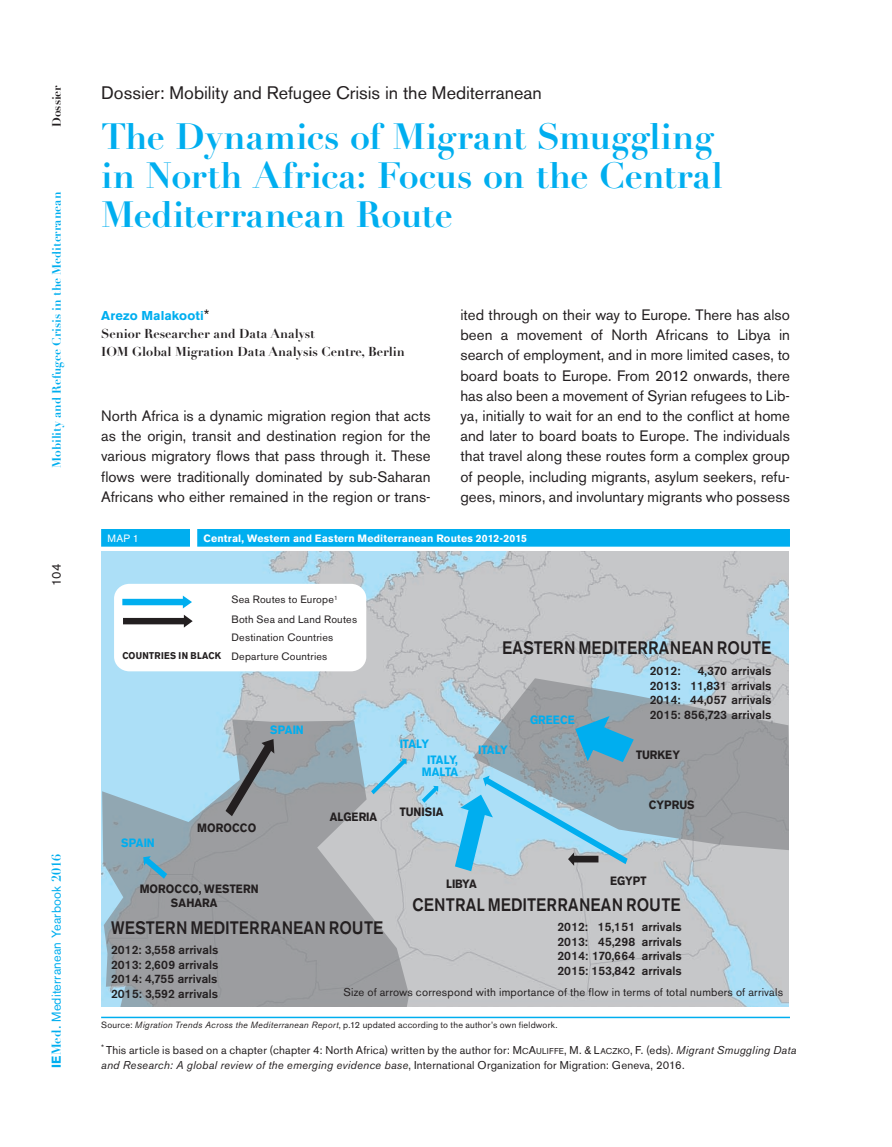
<style>
.page{position:relative;width:892px;height:1147px;background:#fff}
.page>*{position:absolute;margin:0;border:0;box-sizing:border-box;transform-origin:0 0}
.t1{font:700 36px/39px "Didot LT Std";letter-spacing:-.005em;color:#00aeef}
.t2{font:500 18px "Akzidenz Grotesk BE";letter-spacing:.01em;color:#231f20;scale:.9 1}
.t3{font:18px "Akzidenz Grotesk BE";color:#231f20}
.t4{font:15px/20.1px "Akzidenz Grotesk BE";letter-spacing:.005em;color:#231f20;text-align:justify}
.t5{font:700 12.75px/18px "Didot LT Std";color:#231f20}
.t6{font:12.75px "Akzidenz Grotesk BE";letter-spacing:.015em;color:#00aeef}
.t7{font:700 12.75px "Akzidenz Grotesk BE";letter-spacing:.01em;color:#00aeef}
.t8{font:12.75px "Akzidenz Grotesk BE";color:#231f20}
.t9{font:500 12.15px/14.5px "Akzidenz Grotesk BE";color:#231f20;text-align:justify}
.t10{font:700 12px/14.2px "Akzidenz Grotesk BE";letter-spacing:.01em;color:#231f20;scale:.9 1}
.t11{font:700 12px "Didot LT Std";letter-spacing:.005em;color:#00aeef}
.t12{font:700 12px/12.1px "Akzidenz Grotesk BE";letter-spacing:-.015em;color:#00aeef;text-align:center;scale:.9 1}
.t13{font:700 12px "Didot LT Std";letter-spacing:-.005em;color:#231f20}
.t14{font:11.25px/15px "Akzidenz Grotesk BE";letter-spacing:.02em;color:#231f20}
.t15{font:10.65px/19.6px "Akzidenz Grotesk BE";letter-spacing:.02em;color:#231f20}
.t16{font:700 10.5px "Akzidenz Grotesk BE";letter-spacing:.015em;color:#fff}
.t17{font:10.5px "Akzidenz Grotesk BE";color:#fff}
.t18{font:9px "Akzidenz Grotesk BE";letter-spacing:.025em;color:#231f20}
.s1{font-weight:700}
.s2{font-family:"Didot LT Std";font-weight:700}
.s3{font-weight:400;font-size:15px;color:#231f20}
.s4{font-weight:700;font-size:9.75px}
.s5{font-style:italic}
.s6{font-style:inherit}
.s7{font-size:8.4px}
</style>
<div class="page">
<hr style="left:101px;top:1016px;width:689px;height:2px;background:#00aeef">
<div style="left:101px;top:529px;width:689px;height:17px;background:#00aeef"></div>
<div style="left:190px;top:529px;width:7px;height:17px;background:#fff"></div>
<img style="left:101px;top:552px;width:687px;height:454px">
<svg style="left:473px;top:678px;width:315px;height:172px;background:#a0a9af"></svg>
<svg style="left:102px;top:719px;width:307px;height:287px;background:#a1aeb5"></svg>
<svg style="left:371px;top:758px;width:36px;height:36px"></svg>
<svg style="left:143px;top:856px;width:24px;height:22px"></svg>
<svg style="left:422px;top:785px;width:16px;height:17px"></svg>
<svg style="left:575px;top:716px;width:59px;height:46px;background:#47a6ca"></svg>
<svg style="left:455px;top:775px;width:173px;height:96px;background:#90c4da"></svg>
<div style="left:114px;top:584px;width:252px;height:87px;background:#fff;border-radius:15px"></div>
<svg style="left:226px;top:739px;width:48px;height:77px;background:#858e94"></svg>
<svg style="left:123px;top:615px;width:70px;height:12px"></svg>
<svg style="left:122px;top:595px;width:70px;height:13px"></svg>
<p class="t13" style="left:49px;top:127px;width:43px;rotate:-90deg">Dossier</p>
<p class="t11" style="left:49px;top:468px;width:277px;rotate:-90deg">Mobility and Refugee Crisis in the Mediterranean</p>
<p class="t8" style="left:49px;top:586px;width:24px;rotate:-90deg">104</p>
<p class="t6" style="left:49px;top:1068px;width:215px;rotate:-90deg"><span class="s1">IE</span><span class="s2">Med.</span> Mediterranean Yearbook <span class="s2">2016</span></p>
<p class="t3" style="left:101px;top:82px;width:442px">Dossier: Mobility and Refugee Crisis in the Mediterranean</p>
<h1 class="t1" style="left:101px;top:117px;width:623px">The Dynamics of Migrant Smuggling in North Africa: Focus on the Central<br>Mediterranean Route</h1>
<p class="t7" style="left:101px;top:308px;width:110px">Arezo Malakooti<span class="s3">*</span></p>
<p class="t5" style="left:101px;top:325px;width:305px">Senior Researcher and Data Analyst<br>IOM Global Migration Data Analysis Centre, Berlin</p>
<p class="t4" style="left:101px;top:405px;width:331px">North Africa is a dynamic migration region that acts as the origin, transit and destination region for the various migratory flows that pass through it. These flows were traditionally dominated by sub-Saharan Africans who either remained in the region or trans-</p>
<p class="t4" style="left:460px;top:305px;width:331px">ited through on their way to Europe. There has also been a movement of North Africans to Libya in search of employment, and in more limited cases, to board boats to Europe. From 2012 onwards, there has also been a movement of Syrian refugees to Lib&shy;ya, initially to wait for an end to the conflict at home and later to board boats to Europe. The individuals that travel along these routes form a complex group of people, including migrants, asylum seekers, refu&shy;gees, minors, and involuntary migrants who possess</p>
<p class="t17" style="left:108px;top:532px;width:33px">MAP 1</p>
<p class="t16" style="left:204px;top:532px;width:325px">Central, Western and Eastern Mediterranean Routes 2012-2015</p>
<p class="t15" style="left:231px;top:589px;width:127px">Sea Routes to Europe<sup>1<br></sup>Both Sea and Land Routes</p>
<p class="t15" style="left:122px;top:627px;width:212px;line-height:19px;text-indent:109px">Destination Countries<br><span class="s4">COUNTRIES IN BLACK</span> Departure Countries</p>
<p class="t12" style="left:270px;top:723px;width:39px">SPAIN</p>
<p class="t12" style="left:121px;top:837px;width:39px">SPAIN</p>
<p class="t10" style="left:197px;top:821px;width:67px">MOROCCO</p>
<p class="t10" style="left:171px;top:881px;width:99px;text-indent:-31px">MOROCCO, WESTERN<br>SAHARA</p>
<p class="t10" style="left:330px;top:810px;width:54px">ALGERIA</p>
<p class="t2" style="left:502px;top:636px;width:301px">EASTERN MEDITERRANEAN ROUTE</p>
<p class="t12" style="left:400px;top:738px;width:34px">ITALY</p>
<p class="t12" style="left:422px;top:754px;width:42px">ITALY,<br>MALTA</p>
<p class="t10" style="left:400px;top:805px;width:50px">TUNISIA</p>
<p class="t12" style="left:478px;top:744px;width:34px">ITALY</p>
<p class="t12" style="left:530px;top:714px;width:51px">GREECE</p>
<p class="t9" style="left:650px;top:663px;width:123px;text-indent:48px">4,370 arrivals 2013: 11,831 arrivals 2014: 44,057 arrivals 2015: 856,723 arrivals</p>
<p class="t9" style="left:650px;top:663px;width:32px">2012:</p>
<p class="t10" style="left:636px;top:747px;width:50px">TURKEY</p>
<p class="t10" style="left:649px;top:797px;width:52px">CYPRUS</p>
<p class="t10" style="left:446px;top:876px;width:36px">LIBYA</p>
<p class="t10" style="left:610px;top:873px;width:42px">EGYPT</p>
<p class="t2" style="left:413px;top:893px;width:299px">CENTRAL MEDITERRANEAN ROUTE</p>
<p class="t2" style="left:111px;top:917px;width:304px">WESTERN MEDITERRANEAN ROUTE</p>
<p class="t9" style="left:557px;top:919px;width:126px">2012: 15,151 arrivals 2013: 45,298 arrivals 2014: 170,664 arrivals 2015: 153,842 arrivals</p>
<p class="t9" style="left:111px;top:942px;width:109px">2012: 3,558 arrivals 2013: 2,609 arrivals 2014: 4,755 arrivals 2015: 3,592 arrivals</p>
<p class="t18" style="left:101px;top:1019px;width:458px">Source: <span class="s5">Migration Trends Across the Mediterranean Report</span>, p.12 updated according to the author’s own fieldwork.</p>
<p class="t14" style="left:101px;top:1042px;width:697px"><sup>*</sup> This article is based on a chapter (chapter 4: North Africa) written by the author for: <span class="s6">M</span> <span class="s7">C</span><span class="s6">A</span><span class="s7">ULIFFE</span>, M. &amp; <span class="s6">L</span><span class="s7">ACZKO</span>, F. (eds). <span class="s5">Migrant Smuggling Data and Research: A global review of the emerging evidence base</span>, International Organization for Migration: Geneva, 2016.</p>
<p class="t14" style="left:344px;top:984px;width:441px">Size of arrows correspond with importance of the flow in terms of total numbers of arrivals</p>
</div>
